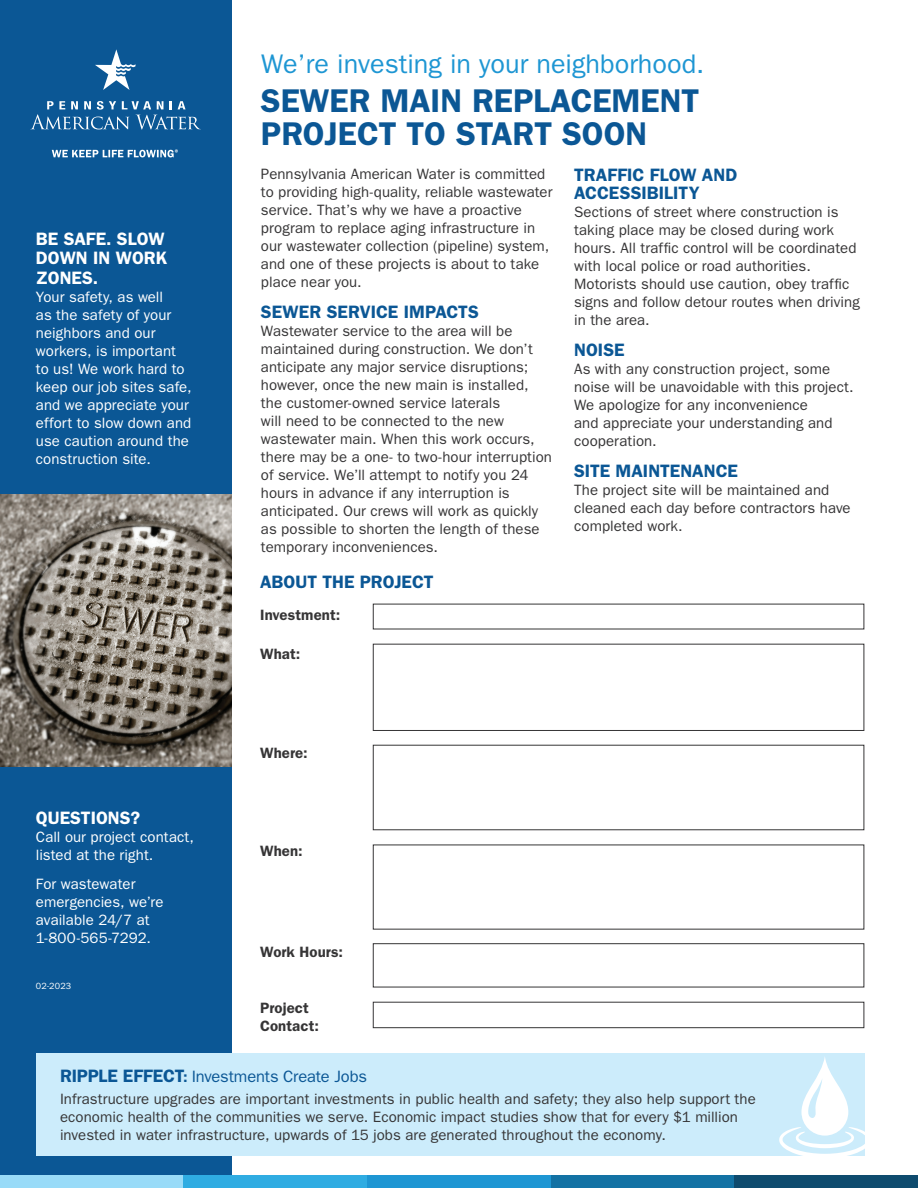
<style>
.page{position:relative;width:918px;height:1188px;background:#fff}
.page>*{position:absolute;margin:0;border:0;box-sizing:border-box;transform-origin:0 0}
.t1{font:600 33px/33px "ITC Franklin Gothic Std";color:#0b5795}
.t2{font:27px "ITC Franklin Gothic Std";color:#1e96d3}
.t3{font:600 18px/18px "ITC Franklin Gothic Std";color:#0b5795}
.t4{font:600 18px/19.5px "ITC Franklin Gothic Std";color:#fff}
.t5{font:16.5px "ITC Franklin Gothic Std";letter-spacing:-.01em;color:#0b5795}
.t6{font:15px/18px "ITC Franklin Gothic Std";letter-spacing:.005em;color:#363536}
.t7{font:15px/18px "ITC Franklin Gothic Std";letter-spacing:.005em;color:#fff}
.t8{font:600 15px/18px "ITC Franklin Gothic Std";letter-spacing:.005em;color:#363536}
.t9{font:9px "ITC Franklin Gothic Std";letter-spacing:.02em;color:#fff}
.s1{font-weight:600;font-size:18px}
.s2{font-weight:600;font-size:15px}
</style>
<div class="page">
<div style="left:0;top:0;width:231px;height:1188px;background:#0b5795"></div>
<img style="left:0;top:494px;width:231px;height:272px">
<div style="left:373px;top:644px;width:491px;height:87px;border:1px solid #363536"></div>
<div style="left:373px;top:745px;width:491px;height:85px;border:1px solid #363536"></div>
<div style="left:373px;top:943px;width:491px;height:44px;border:1px solid #363536"></div>
<div style="left:373px;top:1002px;width:491px;height:26px;border:1px solid #363536"></div>
<svg style="left:30px;top:101px;width:171px;height:29px"></svg>
<svg style="left:95px;top:49px;width:41px;height:41px"></svg>
<svg style="left:52px;top:149px;width:126px;height:8px"></svg>
<div style="left:36px;top:1053px;width:829px;height:103px;background:#ccecfb"></div>
<svg style="left:779px;top:1057px;width:86px;height:99px"></svg>
<div style="left:0;top:1175px;width:184px;height:13px;background:#99dbf8"></div>
<div style="left:184px;top:1175px;width:183px;height:13px;background:#2face2"></div>
<div style="left:367px;top:1175px;width:184px;height:13px;background:#1e96d3"></div>
<div style="left:551px;top:1175px;width:183px;height:13px;background:#1372a4"></div>
<div style="left:734px;top:1175px;width:184px;height:13px;background:#0e4b6e"></div>
<p class="t4" style="left:36px;top:229px;width:133px">BE SAFE. SLOW<br>DOWN IN WORK<br>ZONES.</p>
<p class="t7" style="left:36px;top:288px;width:157px">Your safety, as well<br>as the safety of your neighbors and our workers, is important to us! We work hard to keep our job sites safe, and we appreciate your effort to slow down and use caution around the construction site.</p>
<p class="t4" style="left:36px;top:808px;width:106px">QUESTIONS?</p>
<p class="t7" style="left:36px;top:828px;width:159px">Call our project contact, listed at the right.</p>
<p class="t7" style="left:36px;top:875px;width:129px">For wastewater emergencies, we’re available 24/7 at<br>1-800-565-7292.</p>
<p class="t9" style="left:36px;top:981px;width:37px">02-2023</p>
<h2 class="t2" style="left:261px;top:48px;width:445px">We’re investing in your neighborhood.</h2>
<h1 class="t1" style="left:261px;top:84px;width:440px">SEWER MAIN REPLACEMENT<br>PROJECT TO START SOON</h1>
<p class="t6" style="left:261px;top:165px;width:293px">Pennsylvania American Water is committed to providing high-quality, reliable wastewater service. That’s why we have a proactive program to replace aging infrastructure in our wastewater collection (pipeline) system, and one of these projects is about to take place near you.</p>
<p class="t3" style="left:261px;top:303px;width:219px">SEWER SERVICE IMPACTS</p>
<p class="t6" style="left:261px;top:322px;width:293px">Wastewater service to the area will be maintained during construction. We don’t anticipate any major service disruptions; however, once the new main is installed, the customer-owned service laterals<br>will need to be connected to the new wastewater main. When this work occurs, there may be a one- to two-hour interruption of service. We’ll attempt to notify you 24 hours in advance if any interruption is anticipated. Our crews will work as quickly as possible to shorten the length of these temporary inconveniences.</p>
<p class="t3" style="left:260px;top:572px;width:175px">ABOUT THE PROJECT</p>
<p class="t8" style="left:260px;top:606px;width:82px">Investment:</p>
<p class="t8" style="left:260px;top:645px;width:42px">What:</p>
<p class="t3" style="left:574px;top:166px;width:165px">TRAFFIC FLOW AND<br>ACCESSIBILITY</p>
<p class="t6" style="left:574px;top:203px;width:287px">Sections of street where construction is taking place may be closed during work hours. All traffic control will be coordinated with local police or road authorities.<br>Motorists should use caution, obey traffic signs and follow detour routes when driving in the area.</p>
<p class="t3" style="left:574px;top:341px;width:52px">NOISE</p>
<p class="t6" style="left:574px;top:360px;width:281px">As with any construction project, some noise will be unavoidable with this project.<br>We apologize for any inconvenience<br>and appreciate your understanding and cooperation.</p>
<p class="t3" style="left:574px;top:462px;width:165px">SITE MAINTENANCE</p>
<p class="t6" style="left:574px;top:481px;width:278px">The project site will be maintained and cleaned each day before contractors have completed work.</p>
<p class="t8" style="left:260px;top:744px;width:49px">Where:</p>
<p class="t8" style="left:260px;top:841px;width:44px">When:</p>
<p class="t8" style="left:260px;top:943px;width:84px">Work Hours:</p>
<p class="t8" style="left:260px;top:999px;width:60px">Project<br>Contact:</p>
<p class="t5" style="left:60px;top:1067px;width:309px"><span class="s1">RIPPLE EFFECT</span><span class="s2">:</span> Investments Create Jobs</p>
<p class="t6" style="left:60px;top:1090px;width:697px">Infrastructure upgrades are important investments in public health and safety; they also help support the economic health of the communities we serve. Economic impact studies show that for every $1 million invested in water infrastructure, upwards of 15 jobs are generated throughout the economy.</p>
</div>
